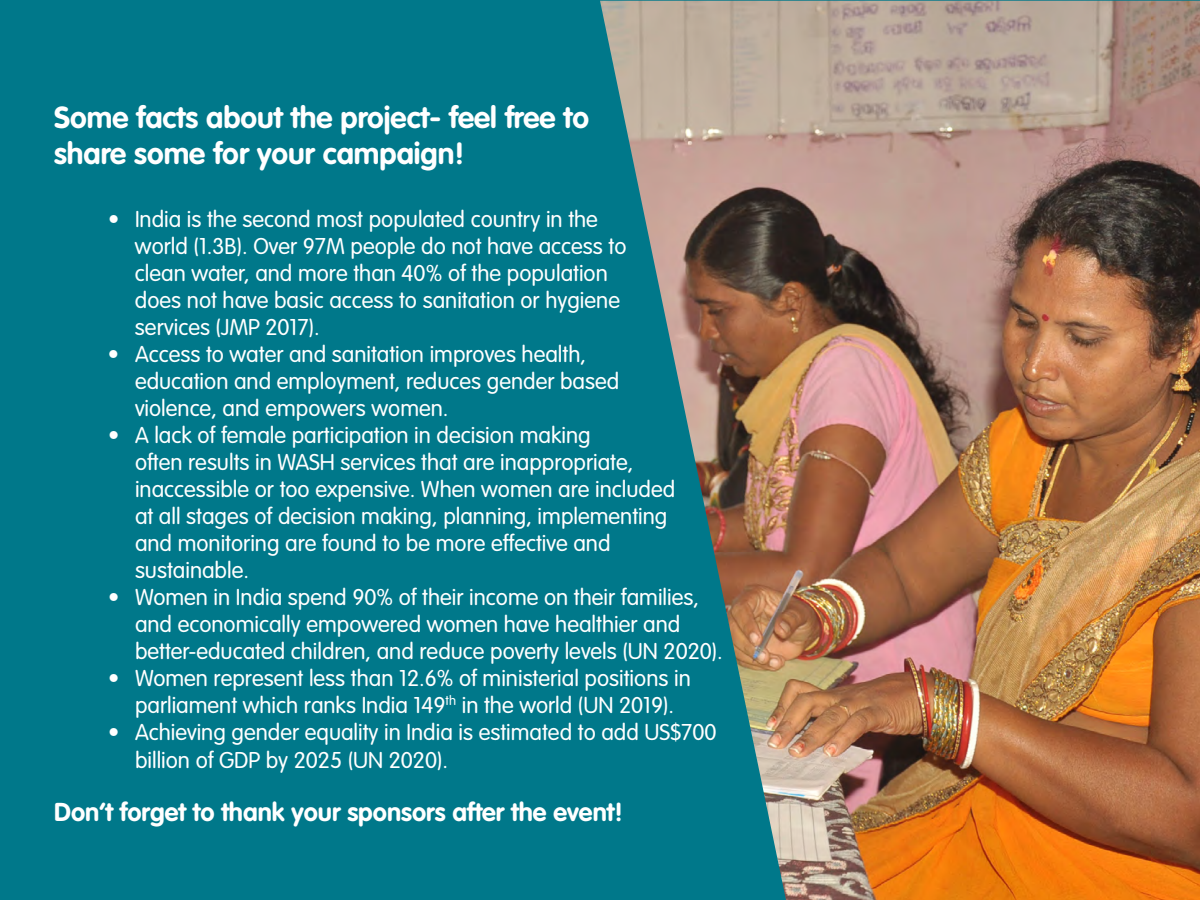
<style>
.page{position:relative;width:1200px;height:900px;background:#00788a}
.page>*{position:absolute;margin:0;border:0;box-sizing:border-box;transform-origin:0 0}
.t1{font:700 30px/36px "VAG Rounded Std";color:#fff}
.t2{font:700 25.5px "VAG Rounded Std";color:#fff}
.t3{font:300 22.5px/27px "VAG Rounded Std";color:#fff}
</style>
<div class="page">
<img style="left:600px;top:1px;width:600px;height:899px">
<h1 class="t1" style="left:54px;top:100px;width:537px">Some facts about the project- feel free to share some for your campaign!</h1>
<p class="t3" style="left:135px;top:206px;width:493px;text-indent:-27px">• India is the second most populated country in the world (1.3B). Over 97M people do not have access to clean water, and more than 40% of the population does not have basic access to sanitation or hygiene services (JMP 2017).</p>
<p class="t3" style="left:135px;top:341px;width:486px;text-indent:-27px">• Access to water and sanitation improves health, education and employment, reduces gender based violence, and empowers women.</p>
<p class="t3" style="left:135px;top:422px;width:542px;text-indent:-27px">• A lack of female participation in decision making<br>often results in WASH services that are inappropriate, inaccessible or too expensive. When women are included at all stages of decision making, planning, implementing and monitoring are found to be more effective and sustainable.</p>
<p class="t3" style="left:135px;top:584px;width:589px;text-indent:-27px">• Women in India spend 90% of their income on their families, and economically empowered women have healthier and better-educated children, and reduce poverty levels (UN 2020).</p>
<p class="t3" style="left:108px;top:665px;width:584px;text-align:center">• Women represent less than 12.6% of ministerial positions in parliament which ranks India 149<sup>th</sup> in the world (UN 2019).</p>
<p class="t3" style="left:135px;top:718px;width:583px;line-height:28.8px;text-indent:-27px">• Achieving gender equality in India is estimated to add US$700 billion of GDP by 2025 (UN 2020).</p>
<p class="t2" style="left:54px;top:797px;width:570px">Don’t forget to thank your sponsors after the event!</p>
</div>
